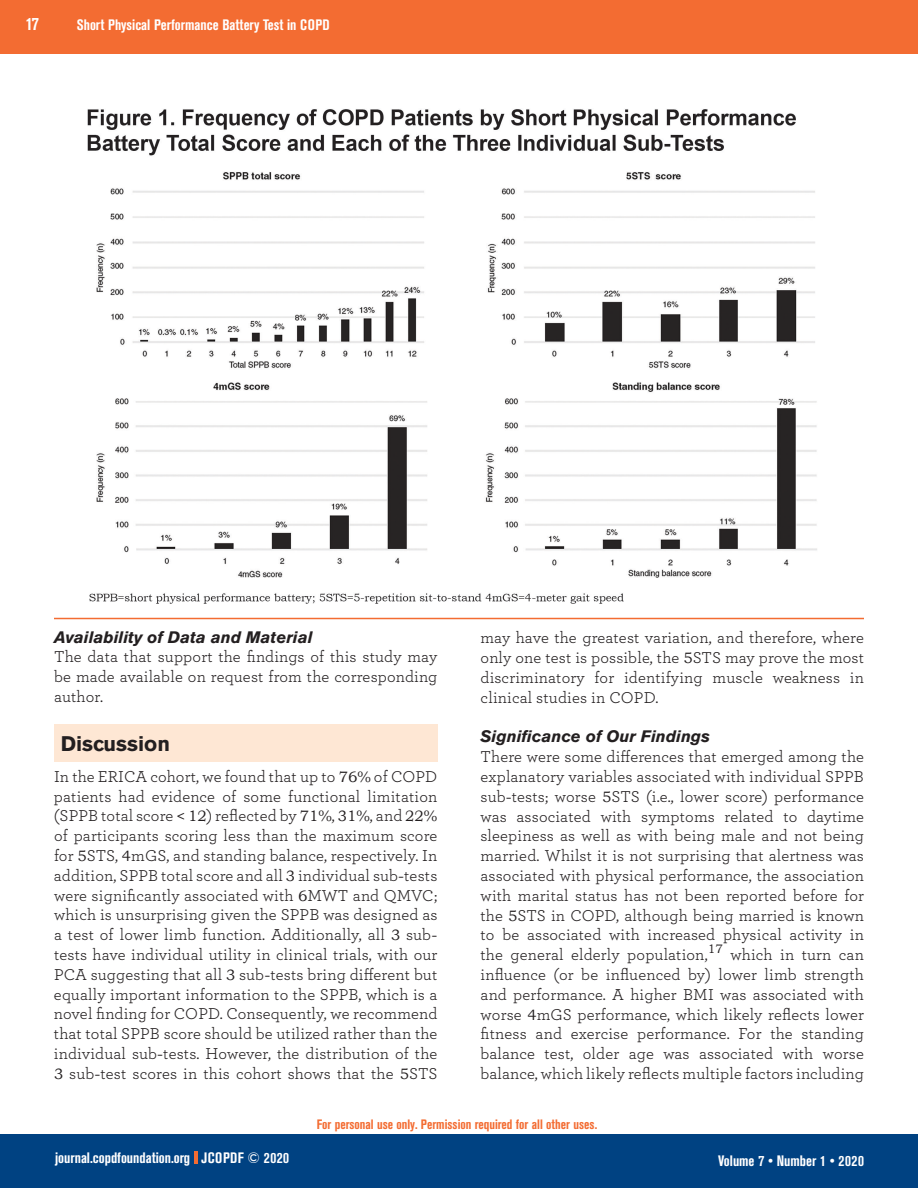
<style>
.page{position:relative;width:918px;height:1188px;background:#fff}
.page>*{position:absolute;margin:0;border:0;box-sizing:border-box;transform-origin:0 0}
.t1{font:700 21px "Akzidenz Grotesk BE";color:#231f20}
.t2{font:700 condensed 18px "Akzidenz Grotesk BE";color:#fff}
.t3{font:16.5px/19.8px "Breathe";letter-spacing:.01em;color:#231f20;text-align:justify}
.t4{font:italic 700 16.5px "Akzidenz Grotesk BQ";color:#231f20}
.t5{font:700 condensed 15px "Akzidenz Grotesk BE";color:#fff}
.t6{font:700 condensed 13.5px "Akzidenz Grotesk BE";color:#f36c32}
.s1{font-family:"Bookman Old Style";font-size:15px}
</style>
<div class="page">
<div style="left:0;top:1134px;width:918px;height:54px;background:#004282"></div>
<div style="left:0;top:0;width:918px;height:54px;background:#f36c32"></div>
<svg style="left:194px;top:1152px;width:3px;height:12px"></svg>
<img style="left:87px;top:109px;width:730px;height:495px">
<hr style="left:54px;top:618px;width:810px;height:1px;background:#f36c32">
<div style="left:54px;top:724px;width:383px;height:38px;background:#fee7d4"></div>
<p class="t2" style="left:26px;top:13px;width:14px">17</p>
<p class="t5" style="left:77px;top:16px;width:254px">Short Physical Performance Battery Test in COPD</p>
<p class="t4" style="left:54px;top:627px;width:260px">Availability of Data and Material</p>
<p class="t3" style="left:54px;top:646px;width:385px">The data that support the findings of this study may be made available on request from the corresponding author.</p>
<p class="t1" style="left:61px;top:731px;width:111px">Discussion</p>
<p class="t3" style="left:54px;top:766px;width:385px">In the ERICA cohort, we found that up to <span class="s1">76%</span> of COPD patients had evidence of some functional limitation (SPPB total score <span class="s1">&lt; 12</span>) reflected by <span class="s1">71%</span>, <span class="s1">31%</span>, and <span class="s1">22% </span>of participants scoring less than the maximum score for <span class="s1">5</span>STS, <span class="s1">4</span>mGS, and standing balance, respectively. In addition, SPPB total score and all <span class="s1">3</span> individual sub<span class="s1">-</span>tests were significantly associated with <span class="s1">6</span>MWT and QMVC; which is unsurprising given the SPPB was designed as a test of lower limb function. Additionally, all <span class="s1">3</span> sub&shy;tests have individual utility in clinical trials, with our PCA suggesting that all <span class="s1">3</span> sub<span class="s1">-</span>tests bring different but equally important information to the SPPB, which is a novel finding for COPD. Consequently, we recommend that total SPPB score should be utilized rather than the individual sub<span class="s1">-</span>tests. However, the distribution of the <span class="s1">3</span> sub<span class="s1">-</span>test scores in this cohort shows that the <span class="s1">5</span>STS</p>
<p class="t3" style="left:481px;top:627px;width:385px">may have the greatest variation, and therefore, where only one test is possible, the <span class="s1">5</span>STS may prove the most discriminatory for identifying muscle weakness in clinical studies in COPD.</p>
<p class="t4" style="left:481px;top:727px;width:231px">Significance of Our Findings</p>
<p class="t3" style="left:481px;top:746px;width:385px">There were some differences that emerged among the explanatory variables associated with individual SPPB sub<span class="s1">-</span>tests; worse <span class="s1">5</span>STS (i.e., lower score) performance was associated with symptoms related to daytime sleepiness as well as with being male and not being married. Whilst it is not surprising that alertness was associated with physical performance, the association with marital status has not been reported before for the <span class="s1">5</span>STS in COPD, although being married is known to be associated with increased physical activity in the general elderly population,<sup>17</sup> which in turn can influence (or be influenced by) lower limb strength and performance. A higher BMI was associated with worse <span class="s1">4</span>mGS performance, which likely reflects lower fitness and exercise performance. For the standing balance test, older age was associated with worse balance, which likely reflects multiple factors including</p>
<p class="t6" style="left:317px;top:1117px;width:282px">For personal use only. Permission required for all other uses.</p>
<p class="t5" style="left:55px;top:1149px;width:236px">journal.copdfoundation.org JCOPDF © 2020</p>
<p class="t5" style="left:718px;top:1152px;width:147px">Volume 7 • Number 1 • 2020</p>
</div>
